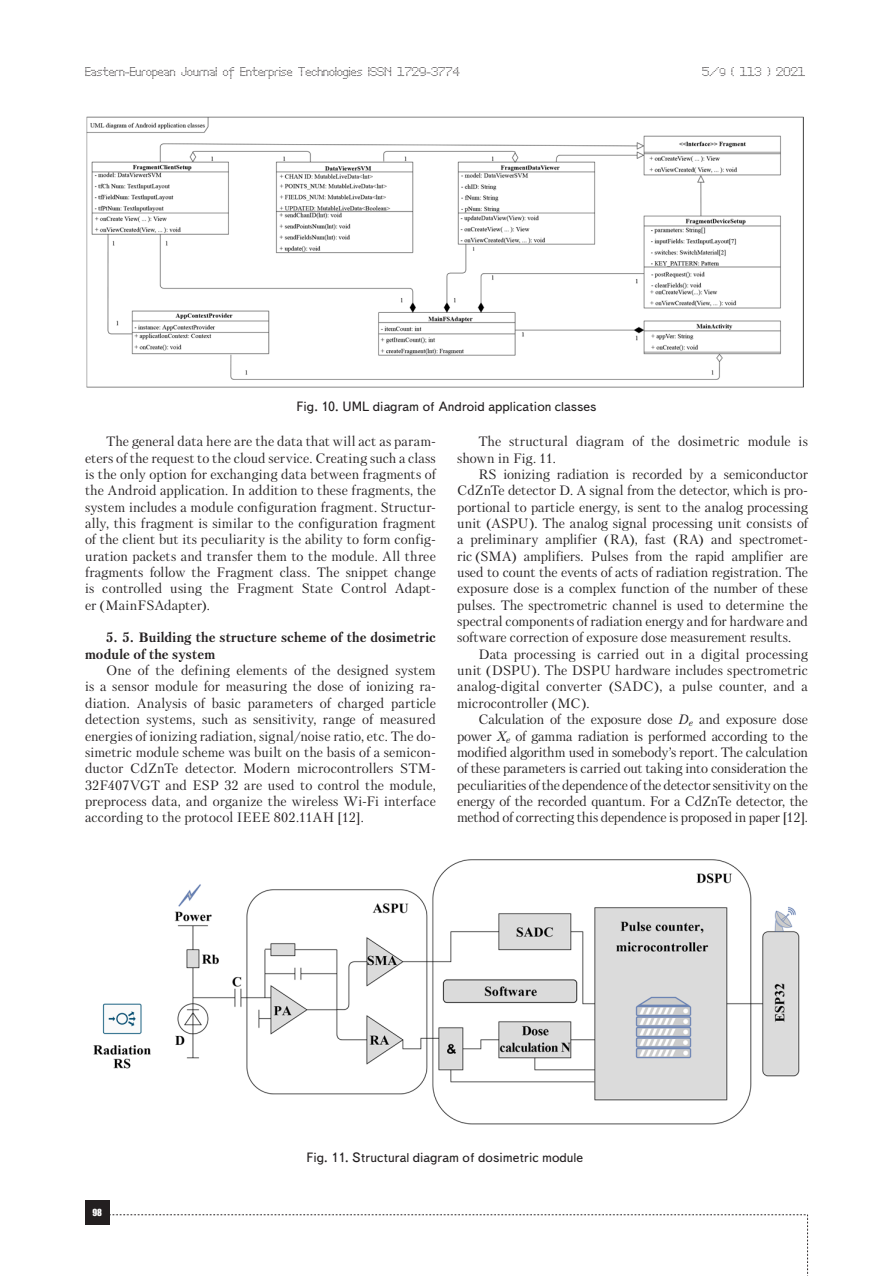
<style>
.page{position:relative;width:893px;height:1276px;background:#fff}
.page>*{position:absolute;margin:0;border:0;box-sizing:border-box;transform-origin:0 0}
.Text__англ{font:13.5px/16.4px "Petersburg C";color:#231f20;text-align:justify}
.Рисунок{font:13.5px "Text Book C";color:#231f20}
.Text__англ-2{font:700 13.5px/16.4px "Petersburg C";letter-spacing:.01em;color:#231f20}
.t1{font:12px "Perfo";letter-spacing:.015em;color:#231f20}
.t2{font:9px "Impact";color:#fff}
.s1{font-size:10.5px}
.s2{font-style:italic}
</style>
<div class="page">
<div style="left:85px;top:1200px;width:24px;height:24px;background:#231f20"></div>
<svg style="left:109px;top:1214px;width:699px;height:62px"></svg>
<img style="left:87px;top:116px;width:716px;height:272px">
<img style="left:93px;top:859px;width:707px;height:266px">
<p class="t1" style="left:85px;top:65px;width:376px">Eastern-European Journal of Enterprise Technologies ISSN 1729-3774</p>
<p class="t1" style="left:702px;top:65px;width:104px">5/<span class="s1">9</span> ( 113 ) 2021</p>
<p class="Рисунок" style="left:297px;top:400px;width:301px">Fig. 10. UML diagram of Android application classes</p>
<p class="Text__англ" style="left:85px;top:433px;width:352px;text-indent:21px">The general data here are the data that will act as param&shy;eters of the request to the cloud service. Creating such a class is the only option for exchanging data between fragments of the Android application. In addition to these fragments, the system includes a module configuration fragment. Structur&shy;ally, this fragment is similar to the configuration fragment of the client but its peculiarity is the ability to form config&shy;uration packets and transfer them to the module. All three fragments follow the Fragment class. The snippet change is controlled using the Fragment State Control Adapt&shy;er (MainFSAdapter).</p>
<p class="Text__англ-2" style="left:85px;top:629px;width:352px;text-indent:21px">5. 5. Building the structure scheme of the dosimetric module of the system</p>
<p class="Text__англ" style="left:85px;top:662px;width:352px;text-indent:21px">One of the defining elements of the designed system is a sensor module for measuring the dose of ionizing ra&shy;diation. Analysis of basic parameters of charged particle detection systems, such as sensitivity, range of measured energies of ionizing radiation, signal/noise ratio, etc. The do&shy;simetric module scheme was built on the basis of a semicon&shy;ductor CdZnTe detector. Modern microcontrollers STM-32F407VGT and ESP 32 are used to control the module, preprocess data, and organize the wireless Wi-Fi interface according to the protocol IEEE 802.11AH [12].</p>
<p class="Text__англ" style="left:457px;top:433px;width:352px;text-indent:21px">The structural diagram of the dosimetric module is shown in Fig. 11.</p>
<p class="Text__англ" style="left:457px;top:466px;width:352px;text-indent:21px">RS ionizing radiation is recorded by a semiconductor CdZnTe detector D. A signal from the detector, which is pro&shy;portional to particle energy, is sent to the analog processing unit (ASPU). The analog signal processing unit consists of a preliminary amplifier (RA), fast (RA) and spectromet&shy;ric (SMA) amplifiers. Pulses from the rapid amplifier are used to count the events of acts of radiation registration. The exposure dose is a complex function of the number of these pulses. The spectrometric channel is used to determine the spectral components of radiation energy and for hardware and software correction of exposure dose measurement results.</p>
<p class="Text__англ" style="left:457px;top:646px;width:352px;text-indent:21px">Data processing is carried out in a digital processing unit (DSPU). The DSPU hardware includes spectrometric analog-digital converter (SADC), a pulse counter, and a microcontroller (MC).</p>
<p class="Text__англ" style="left:457px;top:711px;width:352px;text-indent:21px">Calculation of the exposure dose <span class="s2">D</span><sub>e</sub> and exposure dose power <span class="s2">X</span><sub>e</sub> of gamma radiation is performed according to the modified algorithm used in somebody’s report. The calculation of these parameters is carried out taking into consideration the peculiarities of the dependence of the detector sensitivity on the energy of the recorded quantum. For a CdZnTe detector, the method of correcting this dependence is proposed in paper [12].</p>
<p class="t2" style="left:92px;top:1205px;width:11px">98</p>
<p class="Рисунок" style="left:306px;top:1150px;width:278px">Fig. 11. Structural diagram of dosimetric module</p>
</div>
